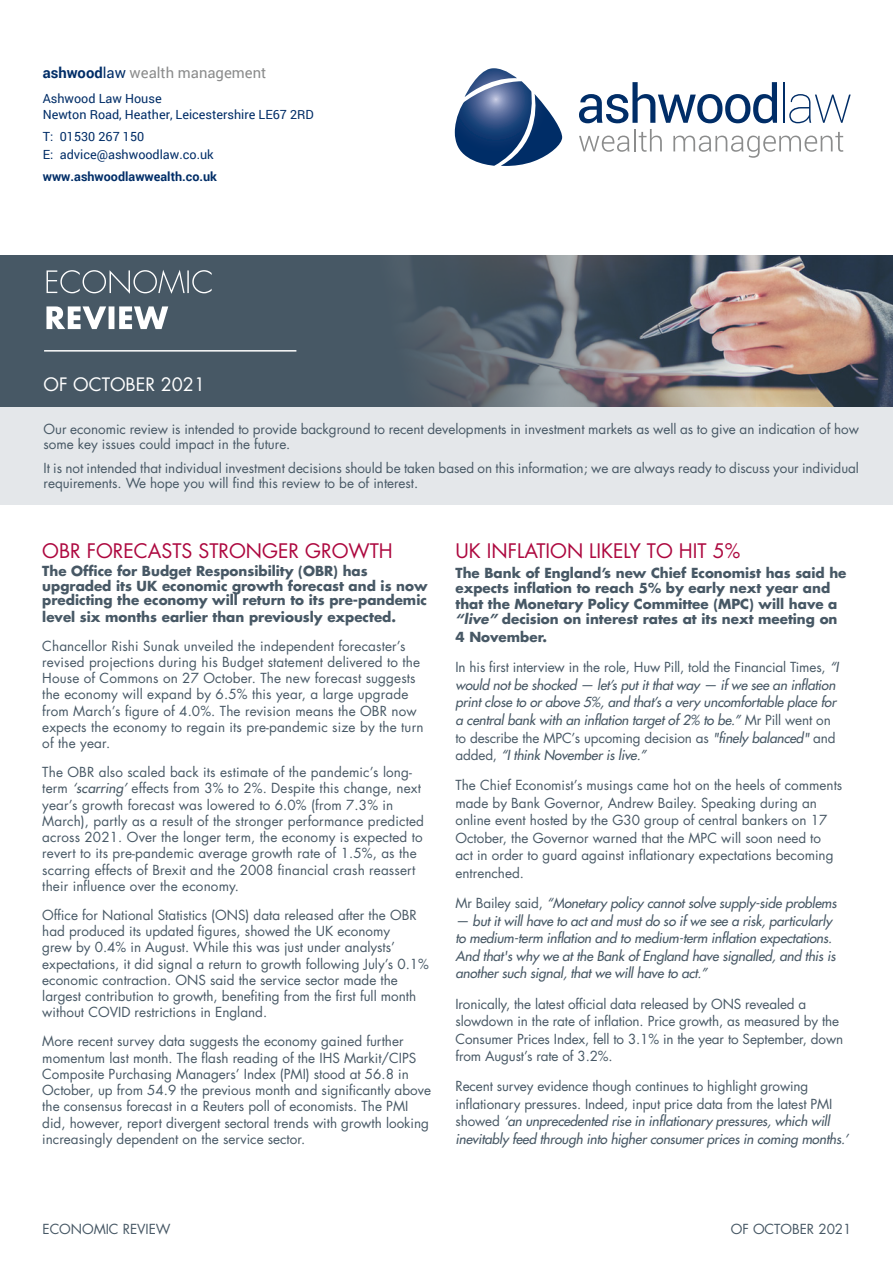
<style>
.page{position:relative;width:893px;height:1263px;background:#fff}
.page>*{position:absolute;margin:0;border:0;box-sizing:border-box;transform-origin:0 0}
.heading_2{font:19.5px "Futura LT";color:#ad083f}
.DATE{font:18px "Futura LT";color:#fff}
.t1{font:14.85px "Roboto";color:#8b8c8c}
.body_text{font:13.5px/16.2px "Futura LT";color:#475865}
.body_text-2{font:italic 13.5px/17.5px "Futura LT";letter-spacing:-.01em;color:#475865}
.body_text-3{font:700 13.5px/15.6px "Futura LT";color:#475865}
.t2{font:12.6px/15.1px "Roboto";color:#002d67}
.t3{font:700 12.6px "Roboto";color:#002d67}
.s1{font-weight:700;color:#002d67}
.s2{color:#002d67}
.s3{font-style:italic}
.s4{font-style:normal}
</style>
<div class="page">
<img style="left:755px;top:255px;width:138px;height:152px">
<svg style="left:379px;top:255px;width:376px;height:152px"></svg>
<div style="left:0;top:255px;width:379px;height:154px;background:#475865"></div>
<svg style="left:46px;top:306px;width:122px;height:23px"></svg>
<svg style="left:47px;top:270px;width:165px;height:24px"></svg>
<div style="left:0;top:407px;width:893px;height:98px;background:#e4e7ea"></div>
<hr style="left:44px;top:350px;width:252px;height:2px;background:#fff">
<svg style="left:455px;top:68px;width:107px;height:98px"></svg>
<svg style="left:579px;top:136px;width:50px;height:16px"></svg>
<hr style="left:634px;top:129px;width:2px;height:22px;background:#8b8c8c">
<svg style="left:639px;top:129px;width:23px;height:23px"></svg>
<svg style="left:673px;top:132px;width:170px;height:26px"></svg>
<svg style="left:579px;top:82px;width:198px;height:41px"></svg>
<hr style="left:783px;top:82px;width:1px;height:41px;background:#002d67">
<svg style="left:789px;top:94px;width:62px;height:29px"></svg>
<p class="t1" style="left:43px;top:62px;width:225px"><span class="s1">ashwood</span><span class="s2">law</span> wealth management</p>
<p class="t2" style="left:43px;top:91px;width:273px">Ashwood Law House<br>Newton Road, Heather, Leicestershire LE67 2RD</p>
<p class="t2" style="left:43px;top:127px;width:172px;line-height:17.7px">T: 01530 267 150<br>E: advice@ashwoodlaw.co.uk</p>
<p class="t3" style="left:43px;top:168px;width:176px">www.ashwoodlawwealth.co.uk</p>
<p class="DATE" style="left:44px;top:373px;width:163px">OF OCTOBER 2021</p>
<p class="body_text" style="left:44px;top:422px;width:817px;line-height:15px">Our economic review is intended to provide background to recent developments in investment markets as well as to give an indication of how some key issues could impact in the future.</p>
<p class="body_text" style="left:44px;top:460px;width:817px;line-height:15px">It is not intended that individual investment decisions should be taken based on this information; we are always ready to discuss your individual requirements. We hope you will find this review to be of interest.</p>
<p class="heading_2" style="left:42px;top:538px;width:352px">OBR FORECASTS STRONGER GROWTH</p>
<p class="body_text-3" style="left:42px;top:564px;width:387px;line-height:14.2px">The Office for Budget Responsibility (OBR) has upgraded its UK economic growth forecast and is now predicting the economy will return to its pre-pandemic</p>
<p class="body_text-3" style="left:42px;top:608px;width:355px">level six months earlier than previously expected.</p>
<p class="body_text" style="left:42px;top:638px;width:383px">Chancellor Rishi Sunak unveiled the independent forecaster’s revised projections during his Budget statement delivered to the House of Commons on 27 October. The new forecast suggests the economy will expand by 6.5% this year, a large upgrade from March’s figure of 4.0%. The revision means the OBR now expects the economy to regain its pre-pandemic size by the turn of the year.</p>
<p class="body_text" style="left:42px;top:764px;width:383px">The OBR also scaled back its estimate of the pandemic’s long&shy;term <span class="s3">‘scarring’</span> effects from 3% to 2%. Despite this change, next year’s growth forecast was lowered to 6.0% (from 7.3% in March), partly as a result of the stronger performance predicted across 2021. Over the longer term, the economy is expected to revert to its pre-pandemic average growth rate of 1.5%, as the scarring effects of Brexit and the 2008 financial crash reassert their influence over the economy.</p>
<p class="body_text" style="left:42px;top:907px;width:388px">Office for National Statistics (ONS) data released after the OBR had produced its updated figures, showed the UK economy<br>grew by 0.4% in August. While this was just under analysts’ expectations, it did signal a return to growth following July’s 0.1% economic contraction. ONS said the service sector made the largest contribution to growth, benefiting from the first full month without COVID restrictions in England.</p>
<p class="body_text" style="left:42px;top:1033px;width:390px">More recent survey data suggests the economy gained further momentum last month. The flash reading of the IHS Markit/CIPS Composite Purchasing Managers’ Index (PMI) stood at 56.8 in October, up from 54.9 the previous month and significantly above the consensus forecast in a Reuters poll of economists. The PMI did, however, report divergent sectoral trends with growth looking increasingly dependent on the service sector.</p>
<p class="heading_2" style="left:455px;top:538px;width:286px">UK INFLATION LIKELY TO HIT 5%</p>
<p class="body_text-3" style="left:455px;top:565px;width:393px">The Bank of England’s new Chief Economist has said he expects inflation to reach 5% by early next year and that the Monetary Policy Committee (MPC) will have a <span class="s3">“live”</span> decision on interest rates at its next meeting on</p>
<p class="body_text-3" style="left:455px;top:629px;width:93px">4 November.</p>
<p class="body_text-2" style="left:455px;top:659px;width:385px"><span class="s4">In his first interview in the role, Huw Pill, told the Financial Times,</span> “I would not be shocked — let’s put it that way — if we see an inflation print close to or above 5%, and that’s a very uncomfortable place for a central bank with an inflation target of 2% to be.” <span class="s4">Mr Pill went on to describe the MPC’s upcoming decision as</span> "finely balanced" <span class="s4">and added,</span> “I think November is live.”</p>
<p class="body_text" style="left:455px;top:777px;width:388px;line-height:17.5px">The Chief Economist’s musings came hot on the heels of comments made by Bank Governor, Andrew Bailey. Speaking during an online event hosted by the G30 group of central bankers on 17<br>October, the Governor warned that the MPC will soon need to<br>act in order to guard against inflationary expectations becoming entrenched.</p>
<p class="body_text-2" style="left:455px;top:894px;width:383px"><span class="s4">Mr Bailey said,</span> “Monetary policy cannot solve supply-side problems</p>
<p class="body_text-2" style="left:455px;top:912px;width:382px">— but it will have to act and must do so if we see a risk, particularly to medium-term inflation and to medium-term inflation expectations.<br>And that's why we at the Bank of England have signalled, and this is another such signal, that we will have to act.”</p>
<p class="body_text" style="left:455px;top:995px;width:389px;line-height:17.5px">Ironically, the latest official data released by ONS revealed a slowdown in the rate of inflation. Price growth, as measured by the Consumer Prices Index, fell to 3.1% in the year to September, down from August’s rate of 3.2%.</p>
<p class="body_text" style="left:455px;top:1078px;width:395px;line-height:17.5px">Recent survey evidence though continues to highlight growing inflationary pressures. Indeed, input price data from the latest PMI showed <span class="s3">‘an unprecedented rise in inflationary pressures, which will inevitably feed through into higher consumer prices in coming months.’</span></p>
<p class="body_text" style="left:43px;top:1221px;width:130px">ECONOMIC REVIEW</p>
<p class="body_text" style="left:731px;top:1221px;width:122px">OF OCTOBER 2021</p>
</div>
